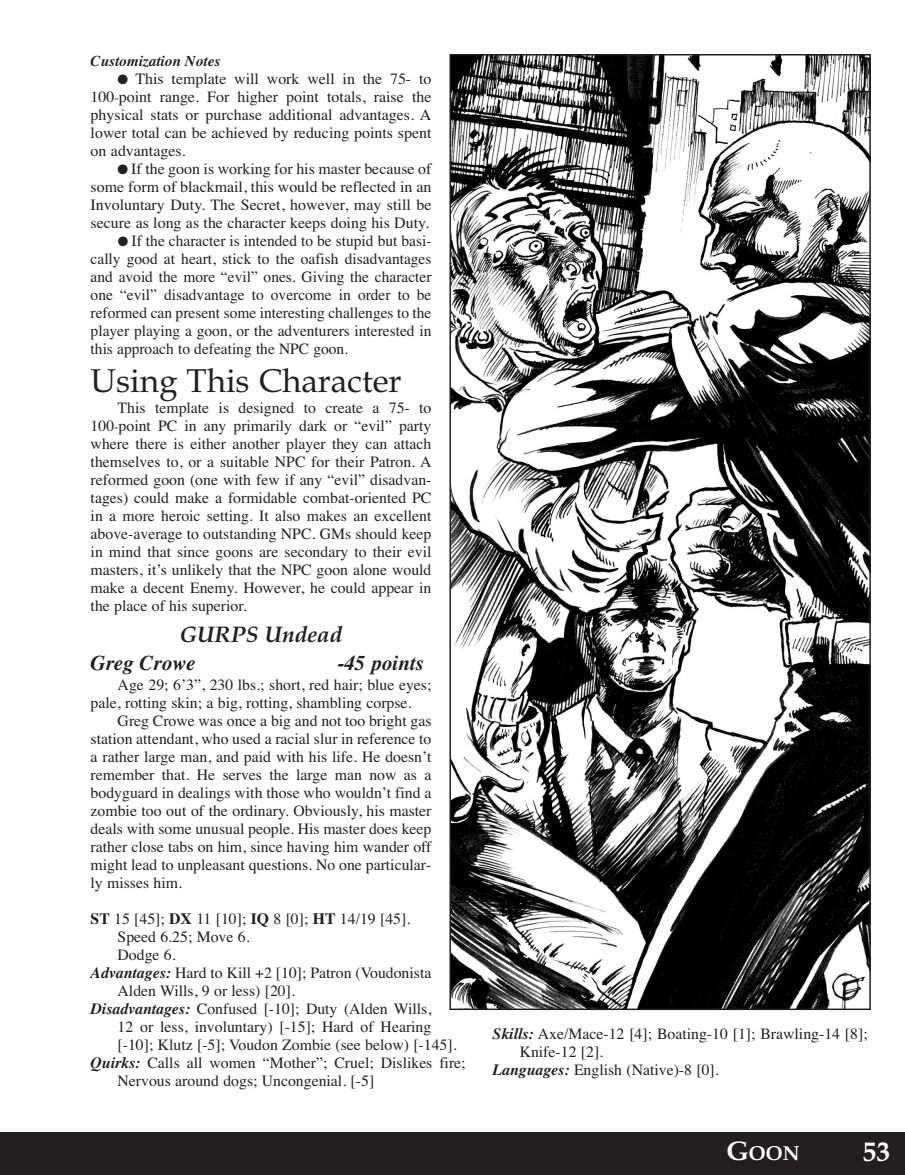
<style>
.page{position:relative;width:905px;height:1175px;background:#fff}
.page>*{position:absolute;margin:0;border:0;box-sizing:border-box;transform-origin:0 0}
.t1{font:33px "Book Antiqua";color:#231f20}
.t2{font:700 27px "Book Antiqua";color:#fff}
.t3{font:italic 700 22.5px "Book Antiqua";color:#231f20}
.t4{font:italic 700 21px "Times";color:#231f20}
.t5{font:700 20.25px "Book Antiqua";color:#fff}
.t6{font:15.75px/18px "Times";color:#231f20;text-align:justify}
.t7{font:italic 700 15px "Times";color:#231f20}
.s1{font-size:13.5px}
.s2{font-weight:700}
.s3{font-weight:700;font-style:italic}
.s4{font-size:27px}
</style>
<div class="page">
<div style="left:0;top:1132px;width:904px;height:42px;background:#231f20"></div>
<img style="left:452px;top:57px;width:415px;height:950px">
<div style="left:449px;top:54px;width:421px;height:956px;border:2px solid #231f20"></div>
<p class="t7" style="left:91px;top:52px;width:131px">Customization Notes</p>
<p class="t6" style="left:91px;top:69px;width:342px;text-indent:27px">● This template will work well in the 75- to 100<span class="s1">-</span>point range. For higher point totals, raise the physical stats or purchase additional advantages. A lower total can be achieved by reducing points spent on advantages.</p>
<p class="t6" style="left:91px;top:159px;width:342px;text-indent:27px">● If the goon is working for his master because of some form of blackmail, this would be reflected in an Involuntary Duty. The Secret, however, may still be secure as long as the character keeps doing his Duty.</p>
<p class="t6" style="left:91px;top:231px;width:342px;text-indent:27px">● If the character is intended to be stupid but basi&shy;cally good at heart, stick to the oafish disadvantages and avoid the more “evil” ones. Giving the character one “evil” disadvantage to overcome in order to be reformed can present some interesting challenges to the player playing a goon, or the adventurers interested in this approach to defeating the NPC goon.</p>
<h1 class="t1" style="left:91px;top:361px;width:312px">Using This Character</h1>
<p class="t6" style="left:91px;top:399px;width:342px;text-indent:27px">This template is designed to create a 75- to 100<span class="s1">-</span>point PC in any primarily dark or “evil” party where there is either another player they can attach themselves to, or a suitable NPC for their Patron. A reformed goon (one with few if any “evil” disadvan&shy;tages) could make a formidable combat-oriented PC in a more heroic setting. It also makes an excellent above-average to outstanding NPC. GMs should keep in mind that since goons are secondary to their evil masters, it’s unlikely that the NPC goon alone would make a decent Enemy. However, he could appear in the place of his superior.</p>
<h3 class="t3" style="left:180px;top:621px;width:164px">GURPS Undead</h3>
<h3 class="t4" style="left:91px;top:650px;width:106px">Greg Crowe</h3>
<h3 class="t4" style="left:337px;top:650px;width:88px">-45 points</h3>
<p class="t6" style="left:91px;top:675px;width:342px;text-indent:27px">Age 29; 6’3”, 230 lbs.; short, red hair; blue eyes; pale, rotting skin; a big, rotting, shambling corpse.</p>
<p class="t6" style="left:91px;top:711px;width:342px;text-indent:27px">Greg Crowe was once a big and not too bright gas station attendant, who used a racial slur in reference to a rather large man, and paid with his life. He doesn’t remember that. He serves the large man now as a bodyguard in dealings with those who wouldn’t find a zombie too out of the ordinary. Obviously, his master deals with some unusual people. His master does keep rather close tabs on him, since having him wander off might lead to unpleasant questions. No one particular&shy;ly misses him.</p>
<p class="t6" style="left:91px;top:909px;width:321px"><span class="s2">ST</span> 15 [45]; <span class="s2">DX</span> 11 [10]; <span class="s2">IQ</span> 8 [0]; <span class="s2">HT</span> 14/19 [45].</p>
<p class="t6" style="left:118px;top:927px;width:133px">Speed 6.25; Move 6.</p>
<p class="t6" style="left:118px;top:945px;width:60px">Dodge 6.</p>
<p class="t6" style="left:91px;top:963px;width:342px"><span class="s3">Advantages:</span> Hard to Kill +2 [10]; Patron (Voudonista</p>
<p class="t6" style="left:118px;top:981px;width:179px">Alden Wills, 9 or less) [20].</p>
<p class="t6" style="left:91px;top:999px;width:342px"><span class="s3">Disadvantages:</span> Confused [-10]; Duty (Alden Wills,</p>
<p class="t6" style="left:118px;top:1017px;width:315px">12 or less, involuntary) [-15]; Hard of Hearing</p>
<p class="t6" style="left:118px;top:1035px;width:340px">[-10]; Klutz [-5]; Voudon Zombie (see below) [-145].</p>
<p class="t6" style="left:91px;top:1053px;width:376px"><span class="s3">Quirks:</span> Calls all women “Mother”; Cruel; Dislikes fire;</p>
<p class="t6" style="left:118px;top:1071px;width:258px">Nervous around dogs; Uncongenial. [-5]</p>
<p class="t6" style="left:492px;top:1024px;width:376px"><span class="s3">Skills:</span> Axe/Mace-12 [4]; Boating-10 [1]; Brawling-14 [8];</p>
<p class="t6" style="left:519px;top:1042px;width:85px">Knife-12 [2].</p>
<p class="t6" style="left:492px;top:1060px;width:227px"><span class="s3">Languages:</span> English (Native)-8 [0].</p>
<p class="t5" style="left:726px;top:1140px;width:75px"><span class="s4">G</span>OON</p>
<h2 class="t2" style="left:863px;top:1136px;width:28px">53</h2>
</div>
